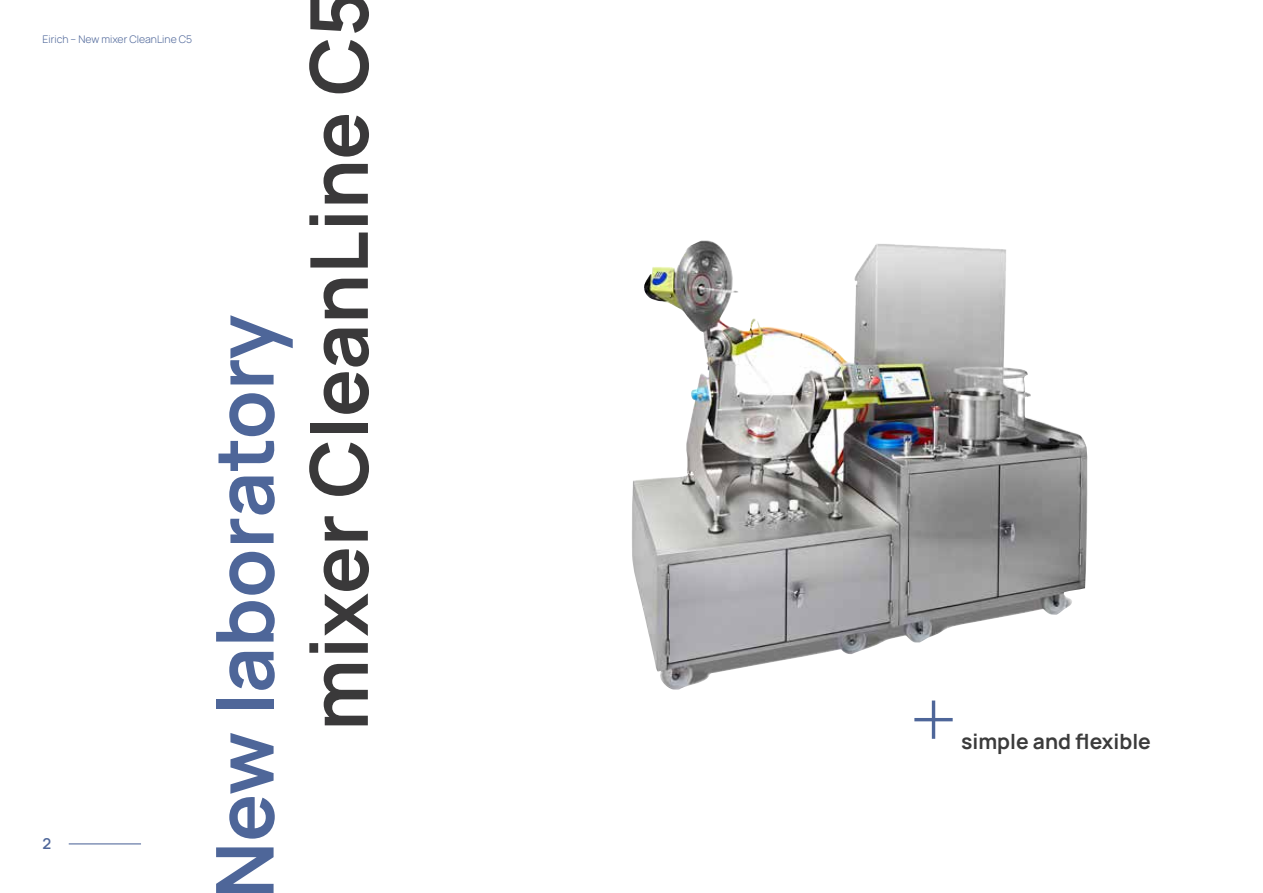
<style>
.page{position:relative;width:1263px;height:893px;background:#fff}
.page>*{position:absolute;margin:0;border:0;box-sizing:border-box;transform-origin:0 0}
.t1{font:700 79.8px "Manrope";color:#3a393a}
.t2{font:700 79.8px "Manrope";color:#4e6699}
.t3{font:700 21px "Manrope";color:#3b3b3b}
.t4{font:600 15px "Manrope";color:#4e6699}
.t5{font:300 10.5px "Manrope";color:#4e6699}
</style>
<div class="page">
<img style="left:632px;top:240px;width:456px;height:449px">
<hr style="left:914px;top:718px;width:39px;height:3px;background:#4e6699">
<hr style="left:932px;top:700px;width:3px;height:39px;background:#4e6699">
<hr style="left:69px;top:843px;width:72px;height:1px;background:#4e6699">
<p class="t5" style="left:43px;top:31px;width:151px">Eirich – New mixer CleanLine C5</p>
<h3 class="t4" style="left:43px;top:832px;width:10px">2</h3>
<h1 class="t2" style="left:178px;top:899px;width:586px;rotate:-90deg">New laboratory</h1>
<h1 class="t1" style="left:272px;top:731px;width:742px;rotate:-90deg">mixer CleanLine C5</h1>
<h2 class="t3" style="left:961px;top:724px;width:191px">simple and flexible</h2>
</div>
